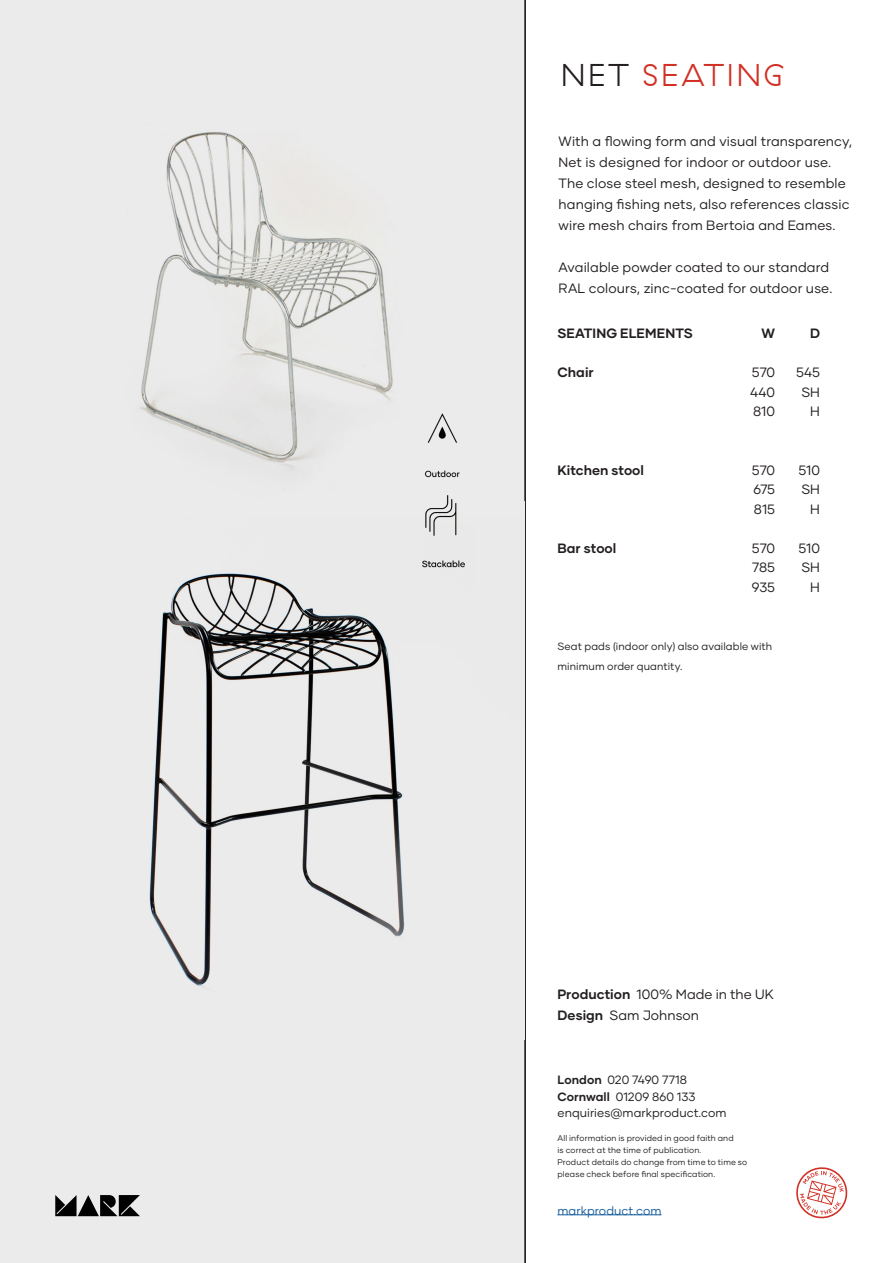
<style>
.page{position:relative;width:893px;height:1263px;background:#fff}
.page>*{position:absolute;margin:0;border:0;box-sizing:border-box;transform-origin:0 0}
.t1{font:300 31.5px "GT Haptik";letter-spacing:.085em;color:#d13025}
.t2{font:13.5px/21px "Gilmer";letter-spacing:.01em;color:#231f20}
.t3{font:700 13.5px "Gilmer";color:#231f20}
.t4{font:12px/16.5px "Gilmer";letter-spacing:.005em;color:#231f20}
.t5{font:12px "Gilmer";letter-spacing:.005em;color:#175d9e}
.t6{font:10.5px "Gilmer";letter-spacing:.01em;color:#231f20}
.t7{font:8.25px/12px "Gilmer";letter-spacing:.015em;color:#231f20}
.s1{color:#231f20}
.s2{font-weight:700}
</style>
<div class="page">
<div style="left:0;top:0;width:524px;height:1263px;background:#ebebec"></div>
<svg style="left:55px;top:1195px;width:85px;height:21px"></svg>
<hr style="left:557px;top:1214px;width:104px;height:1px;background:#175d9e">
<hr style="left:525px;top:0;width:1px;height:1263px;background:#000">
<svg style="left:796px;top:1167px;width:52px;height:52px"></svg>
<img style="left:138px;top:132px;width:255px;height:358px">
<img style="left:149px;top:573px;width:256px;height:414px">
<img style="left:380px;top:514px;width:85px;height:83px">
<img style="left:379px;top:388px;width:81px;height:126px">
<p class="t1" style="left:561px;top:57px;width:225px"><span class="s1">NET</span> SEATING</p>
<p class="t2" style="left:558px;top:130px;width:295px">With a flowing form and visual transparency, Net is designed for indoor or outdoor use.<br>The close steel mesh, designed to resemble hanging fishing nets, also references classic wire mesh chairs from Bertoia and Eames.</p>
<p class="t2" style="left:558px;top:256px;width:275px">Available powder coated to our standard<br>RAL colours, zinc-coated for outdoor use.</p>
<p class="t3" style="left:557px;top:325px;width:137px">SEATING ELEMENTS</p>
<p class="t3" style="left:762px;top:325px;width:15px">W</p>
<p class="t3" style="left:810px;top:325px;width:11px">D</p>
<p class="t3" style="left:557px;top:364px;width:38px">Chair</p>
<p class="t2" style="left:752px;top:362px;width:25px">570</p>
<p class="t2" style="left:796px;top:362px;width:25px">545</p>
<p class="t2" style="left:750px;top:381px;width:26px">440</p>
<p class="t2" style="left:801px;top:381px;width:20px">SH</p>
<p class="t2" style="left:753px;top:401px;width:23px">810</p>
<p class="t2" style="left:810px;top:401px;width:11px">H</p>
<p class="t3" style="left:557px;top:461px;width:88px">Kitchen stool</p>
<p class="t2" style="left:752px;top:459px;width:25px">570</p>
<p class="t2" style="left:798px;top:459px;width:23px">510</p>
<p class="t2" style="left:753px;top:479px;width:23px">675</p>
<p class="t2" style="left:801px;top:479px;width:20px">SH</p>
<p class="t2" style="left:754px;top:498px;width:23px">815</p>
<p class="t2" style="left:810px;top:498px;width:11px">H</p>
<p class="t3" style="left:557px;top:539px;width:60px">Bar stool</p>
<p class="t2" style="left:752px;top:537px;width:25px">570</p>
<p class="t2" style="left:798px;top:537px;width:23px">510</p>
<p class="t2" style="left:752px;top:557px;width:24px">785</p>
<p class="t2" style="left:801px;top:557px;width:20px">SH</p>
<p class="t2" style="left:752px;top:576px;width:25px">935</p>
<p class="t2" style="left:810px;top:576px;width:11px">H</p>
<p class="t6" style="left:557px;top:640px;width:216px">Seat pads (indoor only) also available with</p>
<p class="t6" style="left:557px;top:659px;width:126px">minimum order quantity.</p>
<p class="t2" style="left:557px;top:984px;width:218px"><span class="s2">Production</span> 100% Made in the UK</p>
<p class="t2" style="left:557px;top:1005px;width:143px"><span class="s2">Design</span> Sam Johnson</p>
<p class="t4" style="left:557px;top:1072px;width:171px"><span class="s2">London</span> 020 7490 7718<br><span class="s2">Cornwall</span> 01209 860 133 enquiries@markproduct.com</p>
<p class="t7" style="left:557px;top:1132px;width:191px">All information is provided in good faith and<br>is correct at the time of publication.<br>Product details do change from time to time so please check before final specification.</p>
<p class="t5" style="left:557px;top:1203px;width:105px">markproduct.com</p>
</div>
